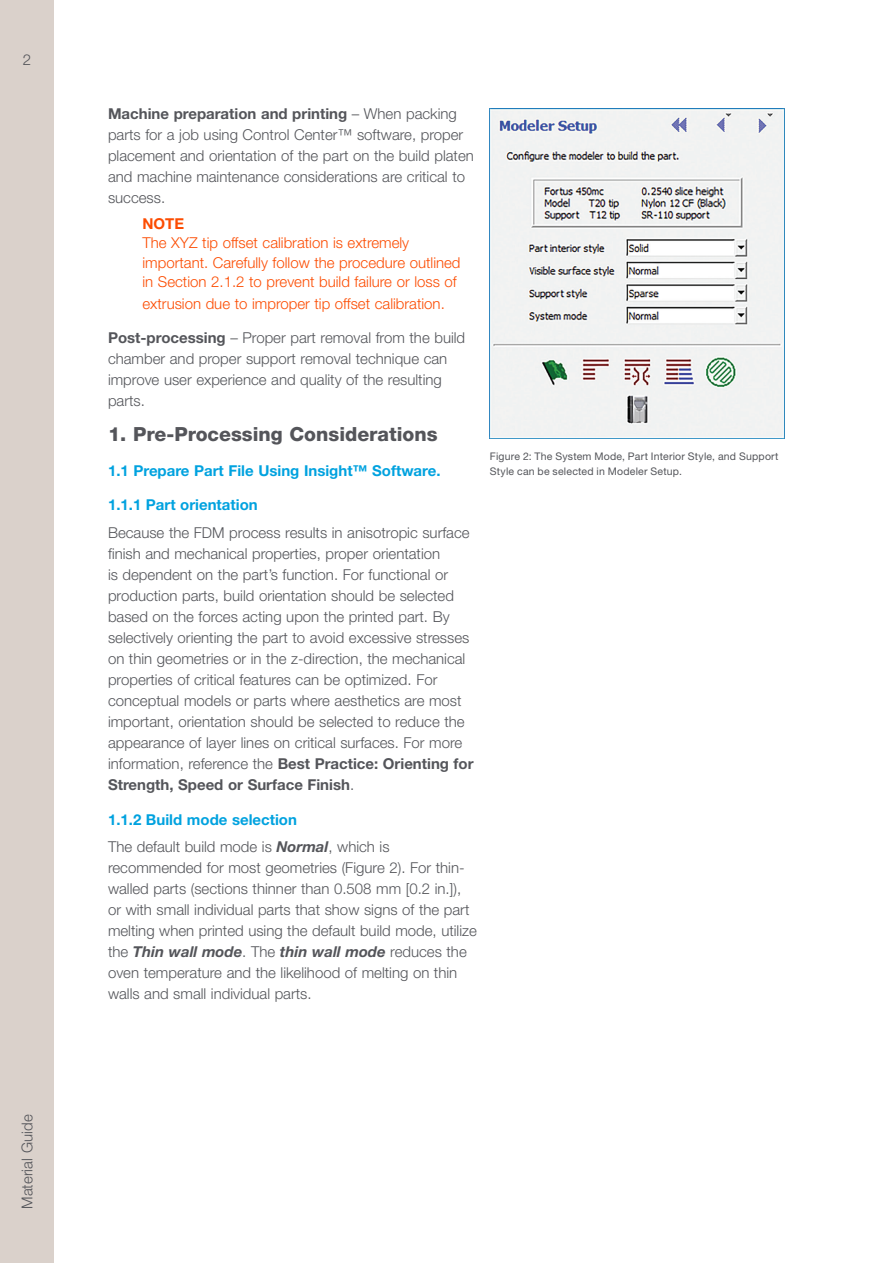
<style>
.page{position:relative;width:893px;height:1263px;background:#fff}
.page>*{position:absolute;margin:0;border:0;box-sizing:border-box;transform-origin:0 0}
.Subhead_LVL1{font:800 19.5px "Helvetica Neue LT Std";color:#54555a}
.Para{font:300 15px/21px "Helvetica Neue LT Std";color:#54555a}
.Note{font:300 15px/19.5px "Helvetica Neue LT Std";color:#fc4c02}
.Subhead{font:700 15px "Helvetica Neue LT Std";color:#00a2df}
.Caption{font:10.5px "Helvetica Neue LT Std";letter-spacing:.02em;color:#54555a}
.s1{font-weight:700}
.s2{font-weight:700;font-style:italic}
</style>
<div class="page">
<div style="left:0;top:0;width:54px;height:1263px;background:#dad1cb"></div>
<img style="left:490px;top:108px;width:295px;height:330px">
<p class="Para" style="left:23px;top:49px;width:10px">2</p>
<p class="Para" style="left:16px;top:1209px;width:96px;rotate:-90deg">Material Guide</p>
<p class="Para" style="left:108px;top:103px;width:367px"><span class="s1">Machine preparation and printing</span> – When packing parts for a job using Control Center™ software, proper placement and orientation of the part on the build platen and machine maintenance considerations are critical to success.</p>
<p class="Note" style="left:142px;top:214px;width:320px"><span class="s1">NOTE<br></span>The XYZ tip offset calibration is extremely important. Carefully follow the procedure outlined in Section 2.1.2 to prevent build failure or loss of</p>
<p class="Note" style="left:142px;top:293px;width:304px">extrusion due to improper tip offset calibration.</p>
<p class="Para" style="left:108px;top:327px;width:359px"><span class="s1">Post-processing</span> – Proper part removal from the build chamber and proper support removal technique can improve user experience and quality of the resulting parts.</p>
<p class="Subhead_LVL1" style="left:108px;top:423px;width:331px">1. Pre-Processing Considerations</p>
<p class="Subhead" style="left:108px;top:461px;width:334px">1.1 Prepare Part File Using Insight™ Software.</p>
<p class="Subhead" style="left:108px;top:496px;width:151px">1.1.1 Part orientation</p>
<p class="Para" style="left:108px;top:522px;width:367px">Because the FDM process results in anisotropic surface finish and mechanical properties, proper orientation<br>is dependent on the part’s function. For functional or production parts, build orientation should be selected based on the forces acting upon the printed part. By selectively orienting the part to avoid excessive stresses on thin geometries or in the z-direction, the mechanical properties of critical features can be optimized. For conceptual models or parts where aesthetics are most important, orientation should be selected to reduce the appearance of layer lines on critical surfaces. For more information, reference the <span class="s1">Best Practice: Orienting for Strength, Speed or Surface Finish</span>.</p>
<p class="Subhead" style="left:108px;top:810px;width:190px">1.1.2 Build mode selection</p>
<p class="Para" style="left:108px;top:836px;width:370px">The default build mode is <span class="s2">Normal</span>, which is recommended for most geometries (Figure 2). For thin&shy;walled parts (sections thinner than 0.508 mm [0.2 in.]), or with small individual parts that show signs of the part melting when printed using the default build mode, utilize the <span class="s2">Thin wall mode</span>. The <span class="s2">thin wall mode</span> reduces the oven temperature and the likelihood of melting on thin walls and small individual parts.</p>
<p class="Caption" style="left:490px;top:450px;width:290px">Figure 2: The System Mode, Part Interior Style, and Support</p>
<p class="Caption" style="left:490px;top:465px;width:193px">Style can be selected in Modeler Setup.</p>
</div>
